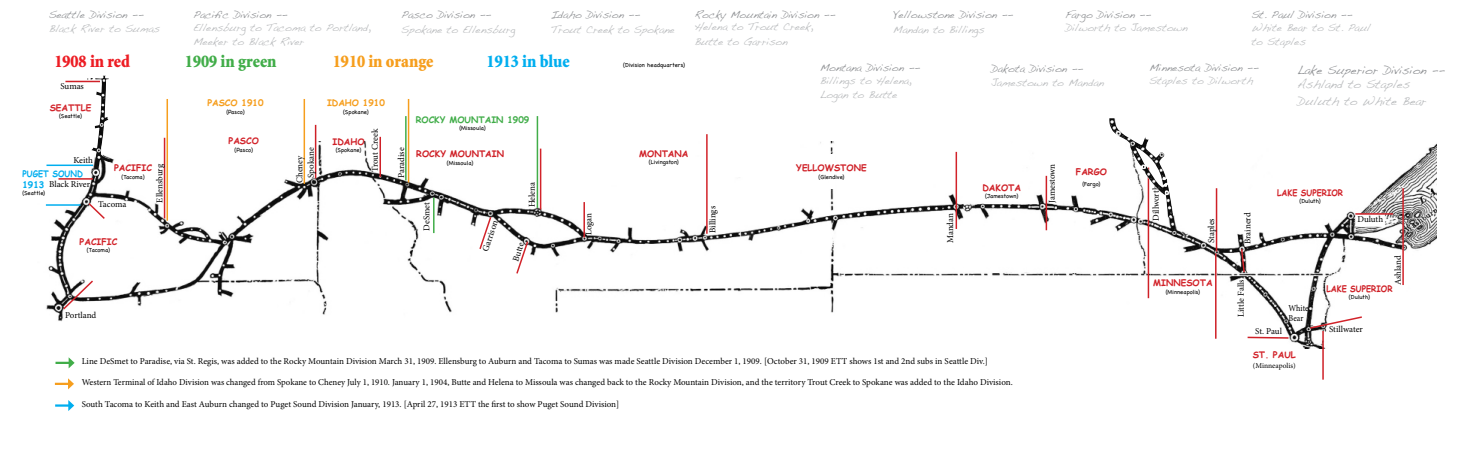
<style>
.page{position:relative;width:1458px;height:459px;background:#fff}
.page>*{position:absolute;margin:0;border:0;box-sizing:border-box;transform-origin:0 0}
.t1{font:900 18px "Minion Std";color:#f69e1d;scale:.9 1}
.t2{font:900 18px "Minion Std";color:#41ad49;scale:.9 1}
.t3{font:900 18px "Minion Std";color:#00aeef;scale:.9 1}
.t4{font:900 18px "Minion Std";color:#ed1d24;scale:.9 1}
.t5{font:12px/16.2px "Handwriting Dakota";color:#bcbec0}
.t6{font:12px "Handwriting Dakota";color:#939598}
.t7{font:10.5px/14.4px "Handwriting Dakota";color:#bcbec0}
.t8{font:10.5px "Handwriting Dakota";color:#939598}
.t9{font:9px "Minion Pro";letter-spacing:-.005em;color:#000}
.t10{font:700 9px "Comic Sans MS";color:#cf2027}
.t11{font:700 9px "Comic Sans MS";color:#d2232a}
.t12{font:700 9px "Comic Sans MS";color:#f69e1d}
.t13{font:700 9px "Comic Sans MS";color:#41ad49}
.t14{font:700 9px/10.8px "Comic Sans MS";color:#00aeef;scale:.9 1}
.t15{font:700 9px "Comic Sans MS";color:#d2232a;scale:.9 1}
.t16{font:700 9px "Comic Sans MS";color:#cf2027;scale:.9 1}
.t17{font:9px/10.8px "Minion Pro";letter-spacing:-.005em;color:#000;scale:.9 1}
.t18{font:7.5px "Minion Pro";color:#000}
.t19{font:300 6px "Chalkboard SE";color:#000}
</style>
<div class="page">
<img style="left:45px;top:142px;width:705px;height:180px">
<img style="left:750px;top:142px;width:686px;height:207px">
<img style="left:87px;top:76px;width:23px;height:102px">
<hr style="left:956px;top:152px;width:1px;height:77px;background:#d2232a">
<hr style="left:1216px;top:188px;width:1px;height:64px;background:#cf2027">
<hr style="left:1402px;top:188px;width:2px;height:97px;background:#d2232a">
<hr style="left:1322px;top:331px;width:2px;height:49px;background:#cf2027">
<hr style="left:1046px;top:176px;width:1px;height:54px;background:#cf2027">
<hr style="left:1148px;top:168px;width:1px;height:130px;background:#cf2027">
<img style="left:1109px;top:118px;width:64px;height:99px">
<svg style="left:1246px;top:336px;width:44px;height:3px"></svg>
<svg style="left:1308px;top:315px;width:56px;height:15px"></svg>
<hr style="left:540px;top:149px;width:1px;height:61px;background:#d2232a">
<hr style="left:164px;top:138px;width:1px;height:81px;background:#d2232a">
<svg style="left:87px;top:202px;width:19px;height:19px"></svg>
<svg style="left:62px;top:279px;width:33px;height:32px"></svg>
<hr style="left:706px;top:134px;width:2px;height:100px;background:#d2232a">
<hr style="left:380px;top:137px;width:1px;height:40px;background:#cf2027">
<hr style="left:315px;top:125px;width:1px;height:53px;background:#cf2027">
<hr style="left:58px;top:178px;width:35px;height:2px;background:#cf2027">
<hr style="left:65px;top:81px;width:35px;height:1px;background:#cf2027">
<hr style="left:583px;top:202px;width:2px;height:36px;background:#cf2027">
<svg style="left:56px;top:357px;width:19px;height:11px"></svg>
<svg style="left:55px;top:378px;width:19px;height:11px"></svg>
<hr style="left:55px;top:404px;width:15px;height:3px;background:#00aeef">
<svg style="left:68px;top:400px;width:6px;height:11px"></svg>
<svg style="left:478px;top:215px;width:15px;height:36px"></svg>
<svg style="left:515px;top:240px;width:14px;height:35px"></svg>
<hr style="left:405px;top:116px;width:2px;height:64px;background:#41ad49">
<hr style="left:433px;top:198px;width:2px;height:35px;background:#41ad49">
<hr style="left:537px;top:116px;width:1px;height:92px;background:#41ad49">
<hr style="left:304px;top:99px;width:1px;height:85px;background:#f69e1d">
<hr style="left:408px;top:99px;width:1px;height:84px;background:#f69e1d">
<hr style="left:46px;top:204px;width:34px;height:2px;background:#00aeef">
<hr style="left:46px;top:165px;width:47px;height:1px;background:#00aeef">
<hr style="left:167px;top:99px;width:1px;height:122px;background:#f69e1d">
<svg style="left:1240px;top:248px;width:6px;height:26px"></svg>
<div style="left:829px;top:154px;width:5px;height:35px;background:#fff"></div>
<hr style="left:1215px;top:253px;width:2px;height:86px;background:#cf2027">
<div style="left:1355px;top:214px;width:30px;height:13px;background:#fff;border:1px solid #fff"></div>
<hr style="left:1355px;top:213px;width:38px;height:2px;background:#cf2027">
<p class="t8" style="left:694px;top:8px;width:142px">Rocky Mountain Division --</p>
<p class="t7" style="left:694px;top:20px;width:120px">Helena to Trout Creek,<br>Butte to Garrison</p>
<p class="t8" style="left:49px;top:8px;width:96px">Seattle Division --</p>
<p class="t7" style="left:49px;top:21px;width:113px">Black River to Sumas</p>
<p class="t8" style="left:1065px;top:9px;width:87px">Fargo Division --</p>
<p class="t7" style="left:1065px;top:20px;width:124px">Dilworth to Jamestown</p>
<p class="t8" style="left:893px;top:8px;width:122px">Yellowstone Division --</p>
<p class="t7" style="left:893px;top:22px;width:93px">Mandan to Billings</p>
<p class="t8" style="left:1251px;top:8px;width:102px">St. Paul Division --</p>
<p class="t7" style="left:1251px;top:20px;width:121px">White Bear to St. Paul to Staples</p>
<p class="t8" style="left:1149px;top:62px;width:111px">Minnesota Division --</p>
<p class="t7" style="left:1149px;top:73px;width:105px">Staples to Dilworth</p>
<p class="t8" style="left:193px;top:9px;width:96px">Pacific Division --</p>
<p class="t7" style="left:193px;top:20px;width:179px">Ellensburg to Tacoma to Portland,<br>Meeker to Black River</p>
<p class="t8" style="left:551px;top:9px;width:91px">Idaho Division --</p>
<p class="t7" style="left:551px;top:22px;width:126px">Trout Creek to Spokane</p>
<p class="t8" style="left:401px;top:9px;width:91px">Pasco Division --</p>
<p class="t7" style="left:401px;top:22px;width:115px">Spokane to Ellensburg</p>
<h1 class="t4" style="left:54px;top:52px;width:86px">1908 in red</h1>
<h1 class="t2" style="left:185px;top:52px;width:103px">1909 in green</h1>
<h1 class="t1" style="left:333px;top:52px;width:113px">1910 in orange</h1>
<h1 class="t3" style="left:487px;top:52px;width:94px">1913 in blue</h1>
<p class="t19" style="left:623px;top:60px;width:63px">(Division headquarters)</p>
<p class="t8" style="left:820px;top:62px;width:102px">Montana Division --</p>
<p class="t7" style="left:820px;top:73px;width:93px">Billings to Helena,<br>Logan to Butte</p>
<p class="t8" style="left:991px;top:62px;width:94px">Dakota Division --</p>
<p class="t7" style="left:991px;top:76px;width:115px">Jamestown to Mandan</p>
<h2 class="t6" style="left:1297px;top:63px;width:149px">Lake Superior Division --</h2>
<h2 class="t5" style="left:1297px;top:76px;width:131px">Ashland to Staples<br>Duluth to White Bear</h2>
<p class="t9" style="left:60px;top:80px;width:25px">Sumas</p>
<p class="t12" style="left:207px;top:96px;width:58px">PASCO 1910</p>
<p class="t19" style="left:226px;top:106px;width:20px">(Pasco)</p>
<p class="t12" style="left:327px;top:96px;width:59px">IDAHO 1910</p>
<p class="t19" style="left:343px;top:106px;width:27px">(Spokane)</p>
<p class="t11" style="left:50px;top:101px;width:43px">SEATTLE</p>
<p class="t19" style="left:59px;top:111px;width:24px">(Seattle)</p>
<p class="t13" style="left:416px;top:113px;width:115px">ROCKY MOUNTAIN 1909</p>
<p class="t19" style="left:459px;top:123px;width:28px">(Missoula)</p>
<p class="t9" style="left:369px;top:172px;width:45px;rotate:-90deg">Trout Creek</p>
<p class="t11" style="left:229px;top:134px;width:32px">PASCO</p>
<p class="t19" style="left:235px;top:144px;width:20px">(Pasco)</p>
<p class="t10" style="left:333px;top:135px;width:34px">IDAHO</p>
<p class="t19" style="left:336px;top:145px;width:27px">(Spokane)</p>
<p class="t9" style="left:305px;top:178px;width:32px;rotate:-90deg">Spokane</p>
<p class="t9" style="left:395px;top:178px;width:32px;rotate:-90deg">Paradise</p>
<p class="t10" style="left:639px;top:147px;width:51px">MONTANA</p>
<p class="t19" style="left:649px;top:157px;width:31px">(Livingston)</p>
<p class="t10" style="left:416px;top:147px;width:89px">ROCKY MOUNTAIN</p>
<p class="t19" style="left:447px;top:157px;width:28px">(Missoula)</p>
<p class="t9" style="left:294px;top:183px;width:29px;rotate:-90deg">Cheney</p>
<p class="t9" style="left:73px;top:154px;width:21px">Keith</p>
<p class="t9" style="left:1046px;top:203px;width:41px;rotate:-90deg">Jamestown</p>
<p class="t9" style="left:154px;top:203px;width:40px;rotate:-90deg">Ellensburg</p>
<p class="t10" style="left:796px;top:162px;width:72px">YELLOWSTONE</p>
<p class="t19" style="left:819px;top:171px;width:27px">(Glendive)</p>
<p class="t10" style="left:114px;top:162px;width:39px">PACIFIC</p>
<p class="t19" style="left:121px;top:171px;width:25px">(Tacoma)</p>
<p class="t10" style="left:1076px;top:165px;width:33px">FARGO</p>
<p class="t19" style="left:1082px;top:178px;width:20px">(Fargo)</p>
<p class="t14" style="left:22px;top:168px;width:69px">PUGET SOUND<br>1913</p>
<p class="t19" style="left:22px;top:187px;width:24px">(Seattle)</p>
<p class="t9" style="left:49px;top:178px;width:42px">Black River</p>
<p class="t9" style="left:526px;top:207px;width:27px;rotate:-90deg">Helena</p>
<p class="t10" style="left:982px;top:181px;width:40px">DAKOTA</p>
<p class="t19" style="left:985px;top:191px;width:35px">(Jamestown)</p>
<p class="t9" style="left:1150px;top:221px;width:37px;rotate:-90deg">Dillworth</p>
<p class="t15" style="left:1277px;top:186px;width:75px">LAKE SUPERIOR</p>
<p class="t19" style="left:1300px;top:196px;width:22px">(Duluth)</p>
<p class="t9" style="left:98px;top:198px;width:30px">Tacoma</p>
<p class="t9" style="left:421px;top:231px;width:30px;rotate:-90deg">DeSmet</p>
<p class="t9" style="left:707px;top:233px;width:29px;rotate:-90deg">Billings</p>
<p class="t9" style="left:1241px;top:244px;width:33px;rotate:-90deg">Brainerd</p>
<p class="t9" style="left:583px;top:235px;width:24px;rotate:-90deg">Logan</p>
<p class="t9" style="left:944px;top:243px;width:32px;rotate:-90deg">Mandan</p>
<p class="t9" style="left:1357px;top:214px;width:27px">Duluth</p>
<p class="t9" style="left:1205px;top:243px;width:26px;rotate:-90deg">Staples</p>
<p class="t9" style="left:480px;top:249px;width:34px;rotate:-72deg">Garrison</p>
<p class="t11" style="left:80px;top:235px;width:39px">PACIFIC</p>
<p class="t19" style="left:87px;top:245px;width:25px">(Tacoma)</p>
<p class="t9" style="left:510px;top:259px;width:21px;rotate:-72deg">Butte</p>
<p class="t9" style="left:1392px;top:285px;width:32px;rotate:-90deg">Ashland</p>
<p class="t11" style="left:1153px;top:276px;width:61px">MINNESOTA</p>
<p class="t19" style="left:1166px;top:286px;width:36px">(Minneapolis)</p>
<p class="t9" style="left:1235px;top:317px;width:39px;rotate:-90deg">Little Falls</p>
<p class="t16" style="left:1326px;top:282px;width:75px">LAKE SUPERIOR</p>
<p class="t19" style="left:1349px;top:292px;width:22px">(Duluth)</p>
<p class="t17" style="left:1289px;top:302px;width:24px">White<br>Bear</p>
<p class="t9" style="left:65px;top:310px;width:33px">Portland</p>
<p class="t9" style="left:82px;top:355px;width:908px">Line DeSmet to Paradise, via St. Regis, was added to the Rocky Mountain Division March 31, 1909. Ellensburg to Auburn and Tacoma to Sumas was made Seattle Division December 1, 1909. [October 31, 1909 ETT shows 1st and 2nd subs in Seattle Div.]</p>
<p class="t9" style="left:82px;top:377px;width:933px">Western Terminal of Idaho Division was changed from Spokane to Cheney July 1, 1910. January 1, 1904, Butte and Helena to Missoula was changed back to the Rocky Mountain Division, and the territory Trout Creek to Spokane was added to the Idaho Division.</p>
<p class="t9" style="left:82px;top:398px;width:539px">South Tacoma to Keith and East Auburn changed to Puget Sound Division January, 1913. [April 27, 1913 ETT the first to show Puget Sound Division]</p>
<p class="t9" style="left:1255px;top:325px;width:28px">St. Paul</p>
<p class="t11" style="left:1253px;top:348px;width:45px">ST. PAUL</p>
<p class="t18" style="left:1253px;top:361px;width:44px">(Minneapolis)</p>
<p class="t9" style="left:1329px;top:323px;width:35px">Stillwater</p>
</div>
